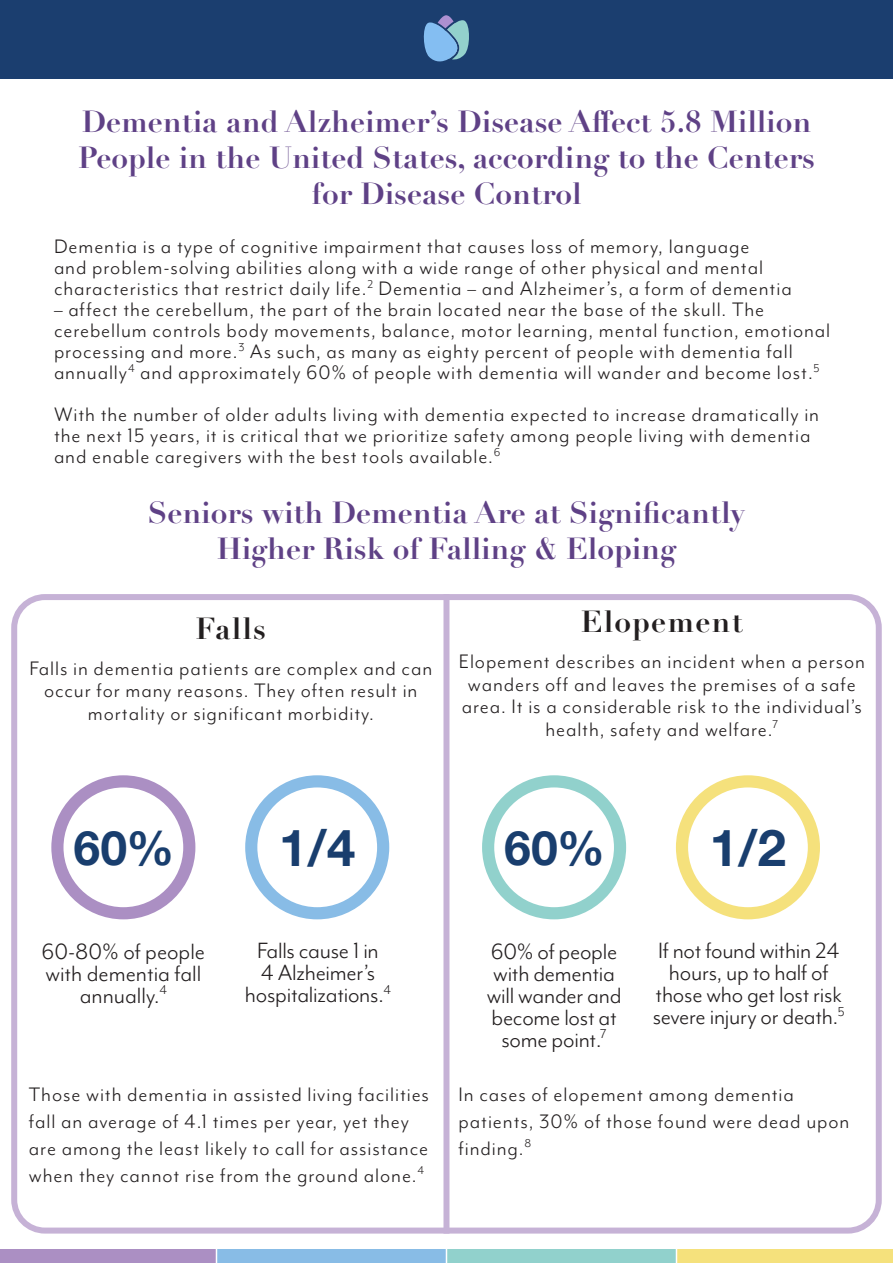
<style>
.page{position:relative;width:893px;height:1263px;background:#fff}
.page>*{position:absolute;margin:0;border:0;box-sizing:border-box;transform-origin:0 0}
.t1{font:700 48.45px "BMW Helvetica";color:#193e6e}
.t2{font:700 45.3px "BMW Helvetica";color:#193e6e}
.t3{font:700 30px/36px "Didot LT Pro";color:#5f4186;text-align:center}
.t4{font:700 30px "Didot LT Pro";letter-spacing:.04em;color:#231f20}
.t5{font:25.5px/22px "Mr Eaves Mod OT";letter-spacing:-.01em;color:#231f20;text-align:center}
.t6{font:22.5px/21px "Mr Eaves Mod OT";letter-spacing:.04em;color:#231f20}
</style>
<div class="page">
<div style="left:0;top:0;width:893px;height:79px;background:#1b3e6f"></div>
<svg style="left:423px;top:15px;width:46px;height:47px"></svg>
<div style="left:11px;top:594px;width:871px;height:639px;border:6px solid #c6b2d6;border-radius:31px"></div>
<div style="left:0;top:1249px;width:216px;height:14px;background:#ab8fc3"></div>
<div style="left:216px;top:1249px;width:230px;height:14px;background:#88bce6"></div>
<div style="left:446px;top:1249px;width:230px;height:14px;background:#91d1cc"></div>
<div style="left:676px;top:1249px;width:217px;height:14px;background:#f5e17c"></div>
<svg style="left:216px;top:1249px;width:1px;height:14px"></svg>
<svg style="left:446px;top:1249px;width:1px;height:14px"></svg>
<svg style="left:676px;top:1249px;width:1px;height:14px"></svg>
<div style="left:51px;top:775px;width:144px;height:144px;border:12px solid #ab8fc3;border-radius:50%"></div>
<div style="left:245px;top:775px;width:144px;height:144px;border:12px solid #88bce6;border-radius:50%"></div>
<div style="left:482px;top:775px;width:144px;height:144px;border:12px solid #91d1cc;border-radius:50%"></div>
<div style="left:676px;top:775px;width:144px;height:144px;border:12px solid #f5e17c;border-radius:50%"></div>
<div style="left:443px;top:594px;width:6px;height:639px;background:#c6b2d6"></div>
<h3 class="t3" style="left:78px;top:104px;width:738px">Dementia and Alzheimer’s Disease Affect 5.8 Million<br>People in the United States, according to the Centers for Disease Control</h3>
<p class="t6" style="left:54px;top:236px;width:739px">Dementia is a type of cognitive impairment that causes loss of memory, language<br>and problem-solving abilities along with a wide range of other physical and mental characteristics that restrict daily life.<sup>2</sup> Dementia – and Alzheimer’s, a form of dementia</p>
<p class="t6" style="left:54px;top:299px;width:778px">– affect the cerebellum, the part of the brain located near the base of the skull. The cerebellum controls body movements, balance, motor learning, mental function, emotional processing and more.<sup>3</sup> As such, as many as eighty percent of people with dementia fall annually<sup>4</sup> and approximately 60% of people with dementia will wander and become lost.<sup>5</sup></p>
<p class="t6" style="left:54px;top:404px;width:767px">With the number of older adults living with dementia expected to increase dramatically in the next 15 years, it is critical that we prioritize safety among people living with dementia and enable caregivers with the best tools available.<sup>6</sup></p>
<h3 class="t3" style="left:148px;top:495px;width:599px">Seniors with Dementia Are at Significantly<br>Higher Risk of Falling &amp; Eloping</h3>
<h3 class="t4" style="left:196px;top:609px;width:72px">Falls</h3>
<p class="t6" style="left:29px;top:656px;width:404px;line-height:22.5px;text-align:center">Falls in dementia patients are complex and can occur for many reasons. They often result in mortality or significant morbidity.</p>
<h3 class="t4" style="left:581px;top:603px;width:163px">Elopement</h3>
<p class="t6" style="left:459px;top:650px;width:408px;line-height:22.5px;text-align:center">Elopement describes an incident when a person wanders off and leaves the premises of a safe area. It is a considerable risk to the individual’s health, safety and welfare.<sup>7</sup></p>
<h2 class="t2" style="left:73px;top:818px;width:102px">60%</h2>
<h1 class="t1" style="left:279px;top:816px;width:79px">1/4</h1>
<h2 class="t2" style="left:504px;top:818px;width:102px">60%</h2>
<p class="t5" style="left:42px;top:940px;width:165px">60-80% of people with dementia fall annually.<sup>4</sup></p>
<p class="t5" style="left:245px;top:939px;width:148px">Falls cause 1 in<br>4 Alzheimer’s hospitalizations.<sup>4</sup></p>
<p class="t5" style="left:487px;top:940px;width:136px">60% of people with dementia will wander and become lost at some point.<sup>7</sup></p>
<h1 class="t1" style="left:709px;top:816px;width:79px">1/2</h1>
<p class="t5" style="left:653px;top:939px;width:193px">If not found within 24 hours, up to half of those who get lost risk severe injury or death.<sup>5</sup></p>
<p class="t6" style="left:29px;top:1080px;width:402px;line-height:27px">Those with dementia in assisted living facilities fall an average of 4.1 times per year, yet they are among the least likely to call for assistance when they cannot rise from the ground alone.<sup>4</sup></p>
<p class="t6" style="left:459px;top:1080px;width:392px;line-height:27px">In cases of elopement among dementia patients, 30% of those found were dead upon finding.<sup>8</sup></p>
</div>
